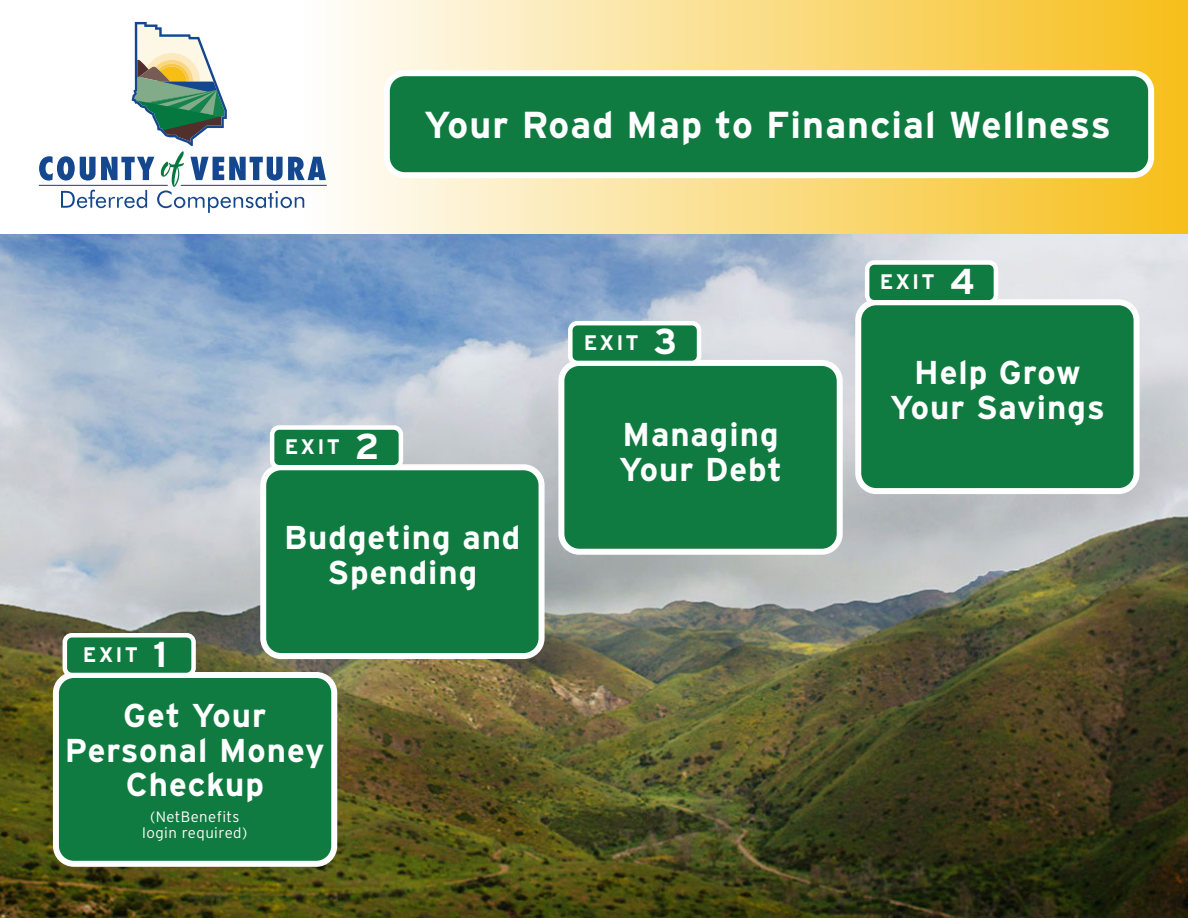
<style>
.page{position:relative;width:1188px;height:918px;background:#fff}
.page>*{position:absolute;margin:0;border:0;box-sizing:border-box;transform-origin:0 0}
.t1{font:700 37.5px "Interstate";letter-spacing:.03em;color:#fff}
.t2{font:700 33px/34.5px "Interstate";letter-spacing:.03em;color:#fff;text-align:center}
.t3{font:700 21px "Interstate";letter-spacing:.1em;color:#fff}
.t4{font:300 15px "Interstate";letter-spacing:.03em;color:#fff}
.s1{font-size:36px}
</style>
<div class="page">
<div style="left:304px;top:0;width:884px;height:234px;background:linear-gradient(to right,#fefefd,#f7bf1a)"></div>
<img style="left:0;top:234px;width:1188px;height:684px">
<div style="left:387px;top:73px;width:764px;height:102px;background:#0f7b40;border-radius:18px"></div>
<div style="left:384px;top:70px;width:770px;height:108px;border:6px solid #fff;border-radius:18px"></div>
<div style="left:858px;top:302px;width:279px;height:189px;background:#0f7b40;border-radius:18px"></div>
<div style="left:855px;top:299px;width:285px;height:195px;border:6px solid #fff;border-radius:18px"></div>
<div style="left:867px;top:263px;width:129px;height:39px;background:#0f7b40;border-radius:7px"></div>
<div style="left:865px;top:260px;width:133px;height:45px;border:4px solid #fff;border-radius:7px"></div>
<div style="left:561px;top:363px;width:279px;height:189px;background:#0f7b40;border-radius:18px"></div>
<div style="left:558px;top:360px;width:285px;height:195px;border:6px solid #fff;border-radius:18px"></div>
<div style="left:570px;top:323px;width:129px;height:40px;background:#0f7b40;border-radius:7px"></div>
<div style="left:568px;top:321px;width:133px;height:44px;border:4px solid #fff;border-radius:7px"></div>
<div style="left:263px;top:467px;width:279px;height:189px;background:#0f7b40;border-radius:18px"></div>
<div style="left:260px;top:464px;width:285px;height:195px;border:6px solid #fff;border-radius:18px"></div>
<div style="left:272px;top:428px;width:129px;height:39px;background:#0f7b40;border-radius:7px"></div>
<div style="left:270px;top:425px;width:133px;height:45px;border:4px solid #fff;border-radius:7px"></div>
<div style="left:56px;top:675px;width:278px;height:189px;background:#0f7b40;border-radius:18px"></div>
<div style="left:53px;top:672px;width:284px;height:195px;border:6px solid #fff;border-radius:18px"></div>
<div style="left:65px;top:635px;width:129px;height:40px;background:#0f7b40;border-radius:7px"></div>
<div style="left:63px;top:633px;width:133px;height:44px;border:4px solid #fff;border-radius:7px"></div>
<svg style="left:39px;top:22px;width:288px;height:191px"></svg>
<p class="t1" style="left:424px;top:103px;width:688px">Your Road Map to Financial Wellness</p>
<p class="t3" style="left:285px;top:435px;width:96px">EXIT <span class="s1">2</span></p>
<p class="t3" style="left:83px;top:643px;width:85px">EXIT <span class="s1">1</span></p>
<p class="t2" style="left:284px;top:520px;width:238px">Budgeting and<br>Spending</p>
<p class="t2" style="left:123px;top:698px;width:145px">Get Your</p>
<p class="t2" style="left:65px;top:732px;width:261px">Personal Money<br>Checkup</p>
<p class="t4" style="left:150px;top:807px;width:91px">(NetBenefits</p>
<p class="t4" style="left:142px;top:824px;width:107px">login required)</p>
<p class="t3" style="left:584px;top:331px;width:95px">EXIT <span class="s1">3</span></p>
<p class="t2" style="left:622px;top:417px;width:158px">Managing</p>
<p class="t2" style="left:619px;top:452px;width:165px">Your Debt</p>
<p class="t3" style="left:880px;top:270px;width:97px">EXIT <span class="s1">4</span></p>
<p class="t2" style="left:914px;top:355px;width:168px">Help Grow</p>
<p class="t2" style="left:890px;top:390px;width:216px">Your Savings</p>
</div>
